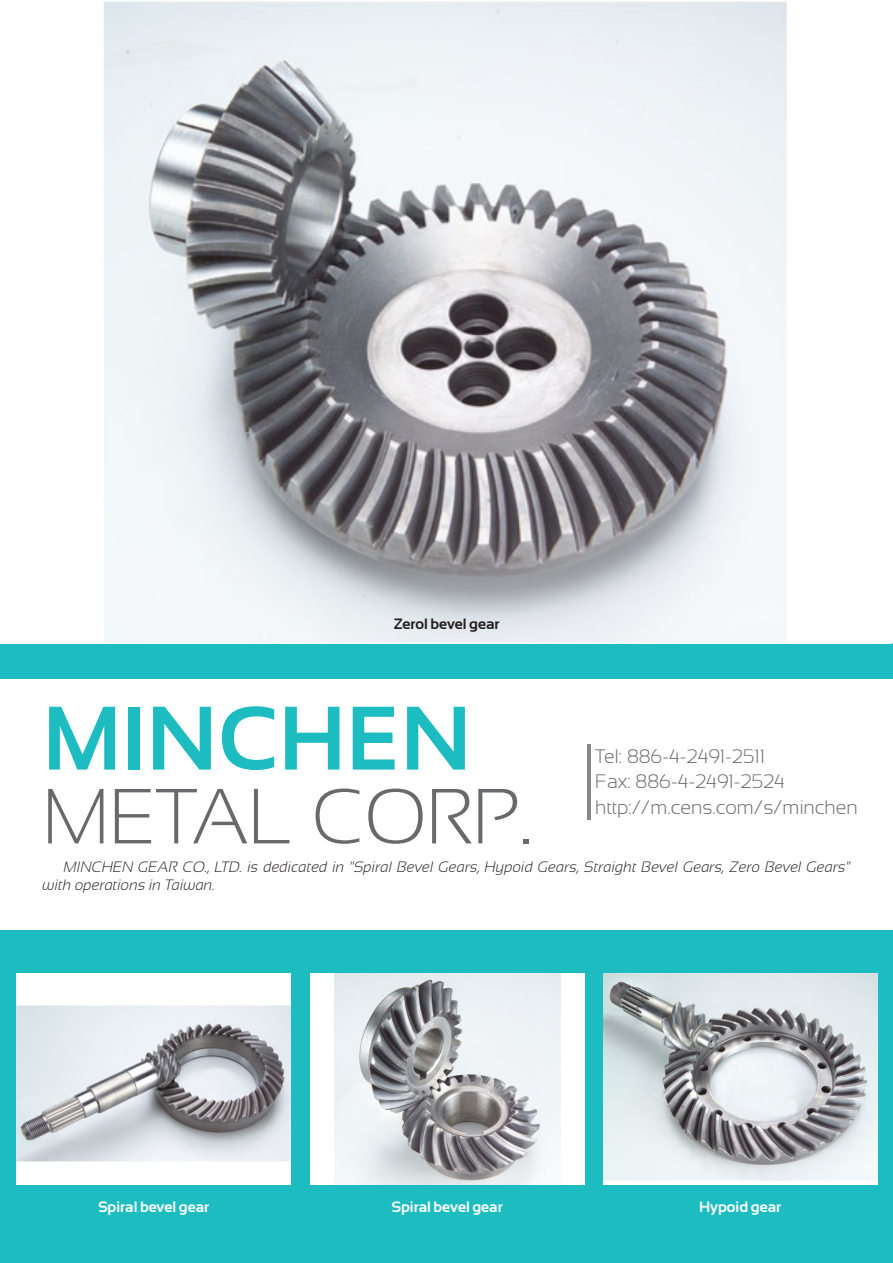
<style>
.page{position:relative;width:893px;height:1263px;background:#fff}
.page>*{position:absolute;margin:0;border:0;box-sizing:border-box;transform-origin:0 0}
.公司名大標{font:700 90px "Sansation";color:#1cbcc1}
.公司名大標-2{font:300 78px "Sansation";color:#69696c}
.t1{font:300 19.5px "Sansation";color:#69696c}
.副標內文{font:italic 300 15px/18px "Sansation";color:#231f20}
.產品名{font:700 15px "Sansation";color:#fff}
.產品名-2{font:700 15px "Sansation";color:#231f20}
</style>
<div class="page">
<div style="left:0;top:643px;width:893px;height:620px;background:#1cbcc1"></div>
<div style="left:0;top:679px;width:893px;height:251px;background:#fff"></div>
<img style="left:17px;top:973px;width:274px;height:212px">
<img style="left:310px;top:973px;width:274px;height:212px">
<img style="left:604px;top:973px;width:274px;height:212px">
<hr style="left:587px;top:744px;width:3px;height:76px;background:#86888a">
<img style="left:103px;top:1px;width:684px;height:642px">
<p class="產品名-2" style="left:393px;top:616px;width:108px">Zerol bevel gear</p>
<p class="公司名大標" style="left:43px;top:688px;width:430px">MINCHEN</p>
<p class="公司名大標-2" style="left:43px;top:773px;width:492px">Metal Corp.</p>
<p class="t1" style="left:595px;top:745px;width:172px">Tel: 886-4-2491-2511</p>
<p class="t1" style="left:595px;top:771px;width:191px">Fax: 886-4-2491-2524</p>
<p class="t1" style="left:595px;top:796px;width:264px">http://m.cens.com/s/minchen</p>
<p class="副標內文" style="left:43px;top:858px;width:809px;text-indent:21px">MINCHEN GEAR CO., LTD. is dedicated in "Spiral Bevel Gears, Hypoid Gears, Straight Bevel Gears, Zero Bevel Gears" with operations in Taiwan.</p>
<p class="產品名" style="left:98px;top:1199px;width:113px">Spiral bevel gear</p>
<p class="產品名" style="left:392px;top:1199px;width:113px">Spiral bevel gear</p>
<p class="產品名" style="left:699px;top:1199px;width:84px">Hypoid gear</p>
</div>
